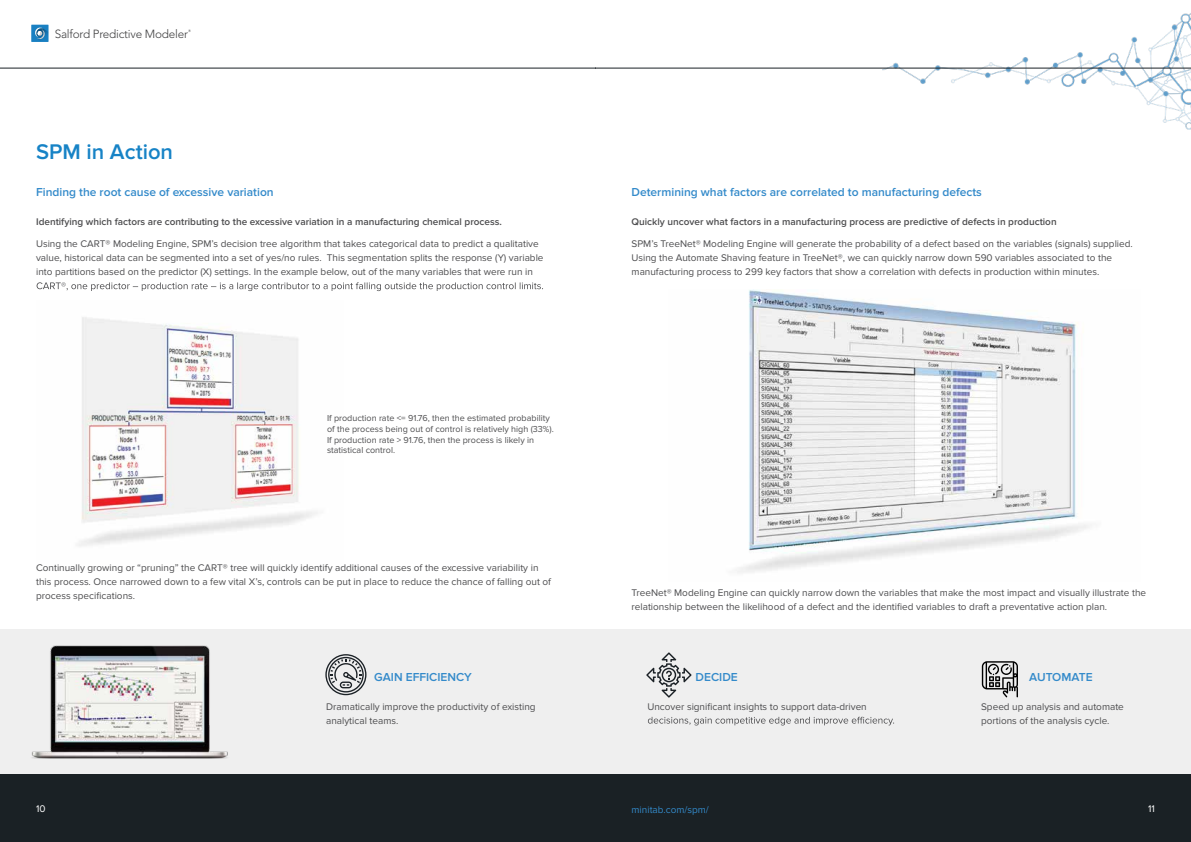
<style>
.page{position:relative;width:1191px;height:842px;background:#fff}
.page>*{position:absolute;margin:0;border:0;box-sizing:border-box;transform-origin:0 0}
.t1{font:600 22px "Proxima Nova";color:#1783c6}
.t2{font:600 12px "Proxima Nova";color:#338aca}
.t3{font:300 11.8px "Avenir LT Std";letter-spacing:-.02em;color:#404041}
.t4{font:10px/14px "Proxima Nova";color:#4d4d4f}
.t5{font:600 10px "Proxima Nova";color:#4d4d4f}
.t6{font:10px "Proxima Nova";color:#338aca}
.t7{font:10px "Proxima Nova";color:#fff}
.t8{font:9px/10.8px "Proxima Nova";color:#4d4d4f}
</style>
<div class="page">
<div style="left:0;top:774px;width:595px;height:68px;background:#1a2125"></div>
<hr style="left:0;top:68px;width:595px;height:1px;background:#1a2125">
<div style="left:31px;top:25px;width:18px;height:17px;background:#1980c2"></div>
<svg style="left:35px;top:27px;width:14px;height:15px"></svg>
<img style="left:78px;top:317px;width:240px;height:229px">
<svg style="left:37px;top:282px;width:506px;height:9px"></svg>
<div style="left:0;top:629px;width:595px;height:145px;background:#efefef"></div>
<img style="left:31px;top:645px;width:197px;height:113px">
<svg style="left:325px;top:654px;width:41px;height:41px"></svg>
<img style="left:883px;top:13px;width:308px;height:117px">
<div style="left:596px;top:774px;width:595px;height:68px;background:#1a2125"></div>
<hr style="left:596px;top:68px;width:595px;height:1px;background:#1a2125">
<img style="left:736px;top:289px;width:353px;height:284px">
<div style="left:596px;top:629px;width:595px;height:145px;background:#efefef"></div>
<svg style="left:648px;top:716px;width:246px;height:9px"></svg>
<svg style="left:646px;top:652px;width:46px;height:45px"></svg>
<svg style="left:982px;top:661px;width:36px;height:36px"></svg>
<p class="t3" style="left:55px;top:27px;width:135px">Salford Predictive Modeler</p>
<h1 class="t1" style="left:36px;top:139px;width:139px">SPM in Action</h1>
<p class="t2" style="left:36px;top:185px;width:239px">Finding the root cause of excessive variation</p>
<p class="t5" style="left:36px;top:215px;width:467px">Identifying which factors are contributing to the excessive variation in a manufacturing chemical process.</p>
<p class="t4" style="left:36px;top:237px;width:509px">Using the CART® Modeling Engine, SPM’s decision tree algorithm that takes categorical data to predict a qualitative value, historical data can be segmented into a set of yes/no rules. This segmentation splits the response (Y) variable into partitions based on the predictor (X) settings. In the example below, out of the many variables that were run in</p>
<p class="t8" style="left:327px;top:413px;width:228px">If production rate &lt;= 91.76, then the estimated probability of the process being out of control is relatively high (33%).<br>If production rate &gt; 91.76, then the process is likely in statistical control.</p>
<p class="t4" style="left:36px;top:560px;width:516px">Continually growing or “pruning” the CART® tree will quickly identify additional causes of the excessive variability in this process. Once narrowed down to a few vital X’s, controls can be put in place to reduce the chance of falling out of process specifications.</p>
<p class="t7" style="left:36px;top:803px;width:11px">10</p>
<p class="t2" style="left:374px;top:670px;width:99px">GAIN EFFICIENCY</p>
<p class="t4" style="left:326px;top:699px;width:211px">Dramatically improve the productivity of existing analytical teams.</p>
<p class="t2" style="left:632px;top:185px;width:352px">Determining what factors are correlated to manufacturing defects</p>
<p class="t5" style="left:632px;top:215px;width:427px">Quickly uncover what factors in a manufacturing process are predictive of defects in production</p>
<p class="t4" style="left:632px;top:237px;width:503px">SPM’s TreeNet® Modeling Engine will generate the probability of a defect based on the variables (signals) supplied.<br>Using the Automate Shaving feature in TreeNet®, we can quickly narrow down 590 variables associated to the manufacturing process to 299 key factors that show a correlation with defects in production within minutes.</p>
<p class="t4" style="left:632px;top:585px;width:516px">TreeNet® Modeling Engine can quickly narrow down the variables that make the most impact and visually illustrate the relationship between the likelihood of a defect and the identified variables to draft a preventative action plan.</p>
<p class="t2" style="left:696px;top:670px;width:44px">DECIDE</p>
<p class="t4" style="left:647px;top:699px;width:221px">Uncover significant insights to support data-driven</p>
<p class="t2" style="left:1029px;top:670px;width:65px">AUTOMATE</p>
<p class="t4" style="left:981px;top:699px;width:144px">Speed up analysis and automate portions of the analysis cycle.</p>
<p class="t6" style="left:632px;top:803px;width:79px">minitab.com/spm/</p>
<p class="t7" style="left:1148px;top:803px;width:8px">11</p>
</div>
